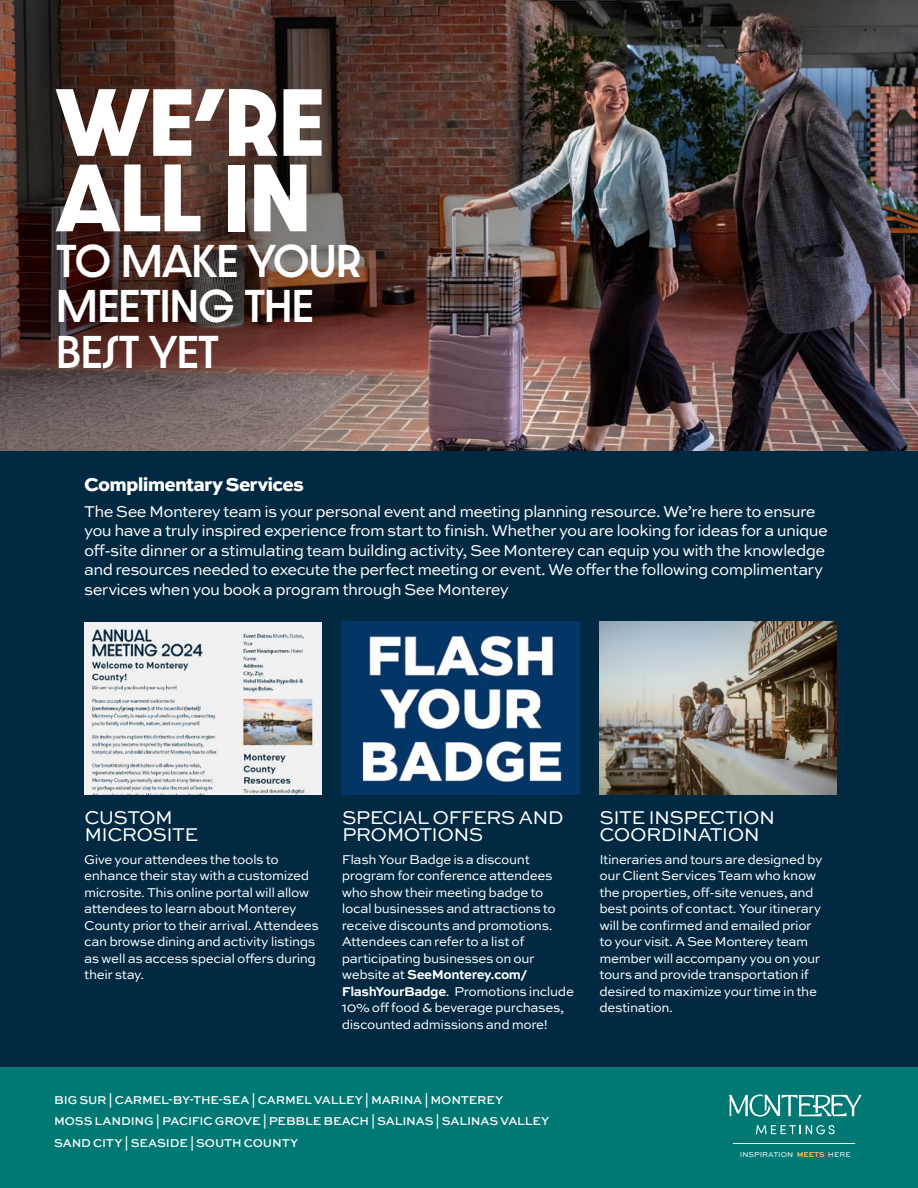
<style>
.page{position:relative;width:918px;height:1188px;background:#fff}
.page>*{position:absolute;margin:0;border:0;box-sizing:border-box;transform-origin:0 0}
.t1{font:700 81px/75.4px "Inspired Otter";letter-spacing:-.005em;color:#fff}
.t2{font:39px/45.5px "Inspired Otter";color:#fff}
.t3{font:19.5px/16.5px "Sweet Sans Pro";letter-spacing:-.03em;color:#fff}
.t4{font:800 19.5px "Sweet Sans Pro";letter-spacing:-.04em;color:#fff}
.t5{font:16.5px/19.5px "Sweet Sans Pro";letter-spacing:-.04em;color:#fff}
.t6{font:13.5px/16.5px "Sweet Sans Pro";letter-spacing:-.035em;color:#fff}
.t7{font:500 12px/21.5px "Sweet Sans Pro";letter-spacing:-.015em;color:#fff}
.t8{font:7.5px "Sweet Sans Pro";color:#fff}
.s1{font-weight:700}
.s2{font-weight:700;color:#f1b772}
</style>
<div class="page">
<img style="left:586px;top:0;width:332px;height:451px">
<img style="left:0;top:0;width:586px;height:451px">
<div style="left:0;top:1063px;width:918px;height:125px;background:#007874"></div>
<div style="left:0;top:451px;width:918px;height:615px;background:#012942"></div>
<div style="left:84px;top:622px;width:238px;height:172px;background:#f1f1f1"></div>
<img style="left:91px;top:629px;width:222px;height:165px">
<img style="left:342px;top:622px;width:237px;height:172px">
<img style="left:599px;top:622px;width:238px;height:172px">
<svg style="left:729px;top:1095px;width:133px;height:22px"></svg>
<hr style="left:733px;top:1143px;width:122px;height:1px;background:#fff">
<svg style="left:756px;top:1125px;width:79px;height:9px"></svg>
<h1 class="t1" style="left:57px;top:84px;width:270px">WE’RE<br>ALL IN</h1>
<h2 class="t2" style="left:57px;top:238px;width:306px">TO MAKE YOUR<br>MEETING THE<br>BEST YET</h2>
<h3 class="t4" style="left:84px;top:469px;width:221px">Complimentary Services</h3>
<p class="t5" style="left:84px;top:501px;width:745px">The See Monterey team is your personal event and meeting planning resource. We’re here to ensure you have a truly inspired experience from start to finish. Whether you are looking for ideas for a unique off-site dinner or a stimulating team building activity, See Monterey can equip you with the knowledge and resources needed to execute the perfect meeting or event. We offer the following complimentary services when you book a program through See Monterey</p>
<h3 class="t3" style="left:84px;top:809px;width:115px">CUSTOM<br>MICROSITE</h3>
<p class="t6" style="left:84px;top:851px;width:236px">Give your attendees the tools to enhance their stay with a customized microsite. This online portal will allow attendees to learn about Monterey County prior to their arrival. Attendees can browse dining and activity listings as well as access special offers during their stay.</p>
<h3 class="t3" style="left:342px;top:809px;width:223px">SPECIAL OFFERS AND<br>PROMOTIONS</h3>
<p class="t6" style="left:342px;top:851px;width:234px">Flash Your Badge is a discount program for conference attendees who show their meeting badge to local businesses and attractions to receive discounts and promotions.<br>Attendees can refer to a list of participating businesses on our website at <span class="s1">SeeMonterey.com/ FlashYourBadge</span>. Promotions include 10% off food &amp; beverage purchases, discounted admissions and more!</p>
<p class="t7" style="left:54px;top:1088px;width:497px">BIG SUR | CARMEL-BY-THE-SEA | CARMEL VALLEY | MARINA | MONTEREY<br>MOSS LANDING | PACIFIC GROVE | PEBBLE BEACH | SALINAS | SALINAS VALLEY<br>SAND CITY | SEASIDE | SOUTH COUNTY</p>
<h3 class="t3" style="left:600px;top:809px;width:177px">SITE INSPECTION<br>COORDINATION</h3>
<p class="t6" style="left:599px;top:851px;width:225px">Itineraries and tours are designed by our Client Services Team who know the properties, off-site venues, and best points of contact. Your itinerary will be confirmed and emailed prior to your visit. A See Monterey team member will accompany you on your tours and provide transportation if desired to maximize your time in the destination.</p>
<p class="t8" style="left:740px;top:1149px;width:112px">INSPIRATION <span class="s2">MEETS</span> HERE</p>
</div>
